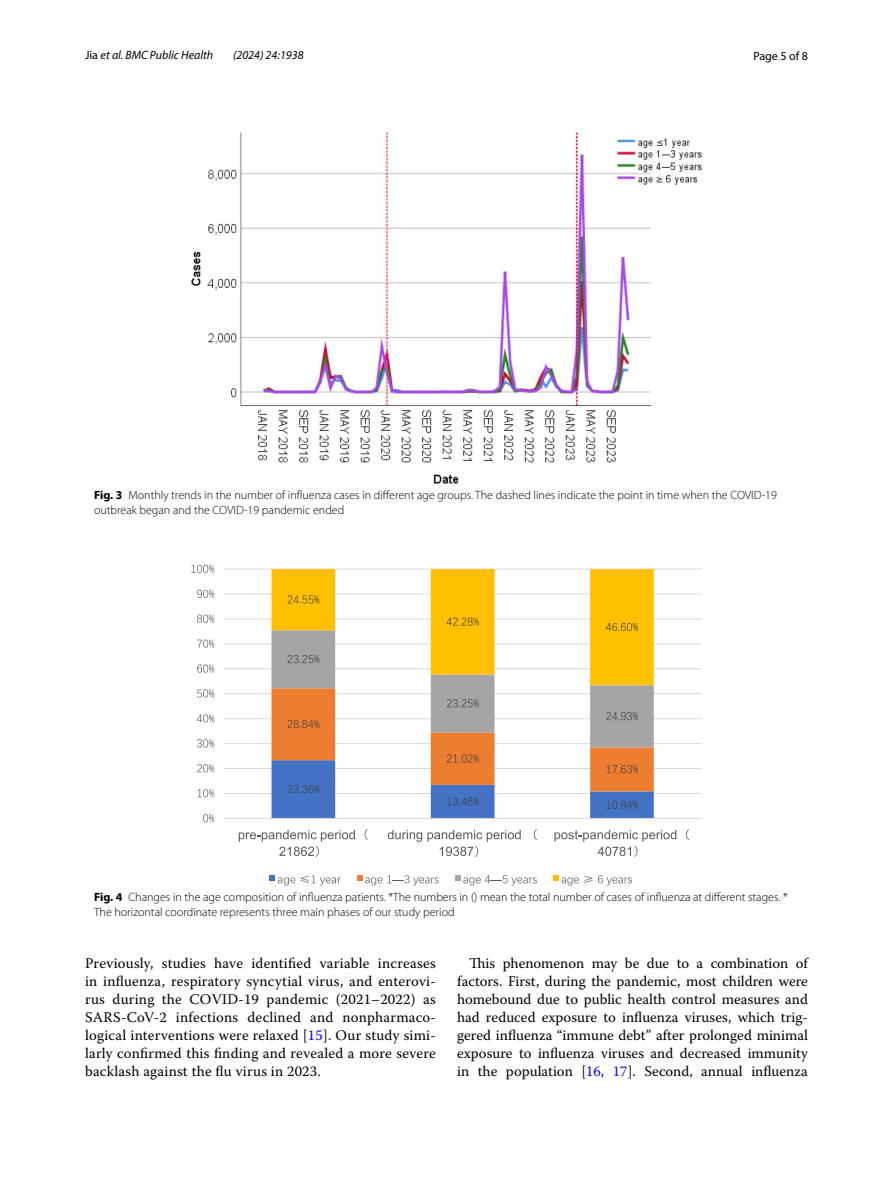
<style>
.page{position:relative;width:893px;height:1187px;background:#fff}
.page>*{position:absolute;margin:0;border:0;box-sizing:border-box;transform-origin:0 0}
.t1{font:14.7px/18px "Warnock Pro";letter-spacing:.01em;color:#000;text-align:justify}
.t2{font:300 12px/15px "Myriad Pro";color:#000}
.t3{font:italic 12px "Myriad Pro";color:#000}
.t4{font:12px "Myriad Pro";color:#000}
.s1{font-style:normal}
.s2{font-weight:700}
.s3{color:#00f}
</style>
<div class="page">
<img style="left:191px;top:133px;width:511px;height:351px">
<hr style="left:224px;top:793px;width:478px;height:1px;background:#d9d9d9">
<hr style="left:224px;top:768px;width:478px;height:1px;background:#d9d9d9">
<hr style="left:224px;top:743px;width:478px;height:1px;background:#d9d9d9">
<hr style="left:224px;top:718px;width:478px;height:1px;background:#d9d9d9">
<hr style="left:224px;top:693px;width:478px;height:1px;background:#d9d9d9">
<hr style="left:224px;top:668px;width:478px;height:1px;background:#d9d9d9">
<hr style="left:224px;top:643px;width:478px;height:1px;background:#d9d9d9">
<hr style="left:224px;top:618px;width:478px;height:1px;background:#d9d9d9">
<hr style="left:224px;top:593px;width:478px;height:1px;background:#d9d9d9">
<hr style="left:224px;top:568px;width:478px;height:1px;background:#d9d9d9">
<svg style="left:272px;top:685px;width:382px;height:3px"></svg>
<svg style="left:272px;top:569px;width:382px;height:116px"></svg>
<hr style="left:224px;top:817px;width:478px;height:1px;background:#d9d9d9">
<svg style="left:288px;top:655px;width:31px;height:8px"></svg>
<svg style="left:272px;top:688px;width:382px;height:130px"></svg>
<svg style="left:288px;top:595px;width:31px;height:8px"></svg>
<svg style="left:447px;top:617px;width:32px;height:8px"></svg>
<svg style="left:606px;top:623px;width:32px;height:8px"></svg>
<svg style="left:203px;top:814px;width:11px;height:8px"></svg>
<svg style="left:197px;top:789px;width:17px;height:8px"></svg>
<svg style="left:197px;top:764px;width:17px;height:8px"></svg>
<svg style="left:197px;top:739px;width:17px;height:8px"></svg>
<svg style="left:197px;top:714px;width:17px;height:8px"></svg>
<svg style="left:197px;top:689px;width:17px;height:8px"></svg>
<svg style="left:197px;top:664px;width:17px;height:8px"></svg>
<svg style="left:197px;top:639px;width:17px;height:8px"></svg>
<svg style="left:197px;top:614px;width:17px;height:8px"></svg>
<svg style="left:197px;top:589px;width:17px;height:9px"></svg>
<svg style="left:191px;top:564px;width:23px;height:9px"></svg>
<svg style="left:365px;top:829px;width:3px;height:11px"></svg>
<svg style="left:239px;top:830px;width:116px;height:26px"></svg>
<svg style="left:534px;top:829px;width:3px;height:11px"></svg>
<svg style="left:388px;top:830px;width:133px;height:26px"></svg>
<svg style="left:686px;top:829px;width:3px;height:11px"></svg>
<svg style="left:554px;top:829px;width:122px;height:27px"></svg>
<svg style="left:270px;top:875px;width:71px;height:10px"></svg>
<svg style="left:357px;top:875px;width:82px;height:10px"></svg>
<svg style="left:455px;top:875px;width:82px;height:10px"></svg>
<svg style="left:553px;top:875px;width:79px;height:10px"></svg>
<p class="t3" style="left:85px;top:48px;width:130px"><span class="s1">Jia</span> et al. BMC Public Health</p>
<p class="t3" style="left:233px;top:48px;width:72px">(2024) 24:1938</p>
<p class="t4" style="left:753px;top:48px;width:56px">Page 5 of 8</p>
<p class="t2" style="left:94px;top:488px;width:684px"><span class="s2">Fig. 3</span> Monthly trends in the number of influenza cases in different age groups. The dashed lines indicate the point in time when the COVID-19 outbreak began and the COVID-19 pandemic ended</p>
<p class="t2" style="left:94px;top:889px;width:695px"><span class="s2">Fig. 4</span> Changes in the age composition of influenza patients. *The numbers in () mean the total number of cases of influenza at different stages. *<br>The horizontal coordinate represents three main phases of our study period</p>
<p class="t1" style="left:85px;top:954px;width:352px">Previously, studies have identified variable increases in influenza, respiratory syncytial virus, and enterovi&shy;rus during the COVID-19 pandemic (2021–2022) as SARS-CoV-2 infections declined and nonpharmaco&shy;logical interventions were relaxed [<span class="s3">15</span>]. Our study simi&shy;larly confirmed this finding and revealed a more severe backlash against the flu virus in 2023.</p>
<p class="t1" style="left:457px;top:954px;width:352px;text-indent:12px">This phenomenon may be due to a combination of factors. First, during the pandemic, most children were homebound due to public health control measures and had reduced exposure to influenza viruses, which trig&shy;gered influenza “immune debt” after prolonged minimal exposure to influenza viruses and decreased immunity in the population [<span class="s3">16</span>, <span class="s3">17</span>]. Second, annual influenza</p>
</div>
